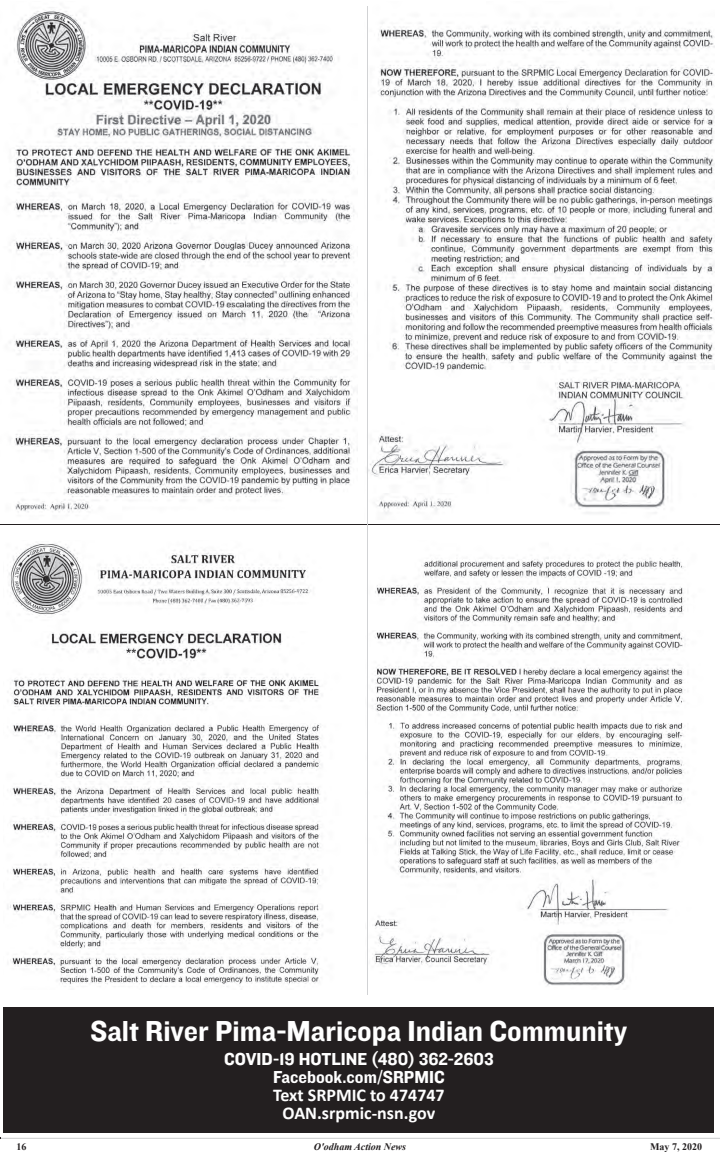
<style>
.page{position:relative;width:720px;height:1152px;background:#fff}
.page>*{position:absolute;margin:0;border:0;box-sizing:border-box;transform-origin:0 0}
.t1{font:30px "Knockout HTF51 Middleweight";color:#fff}
.t2{font:18px/18px "Knockout HTF51 Middleweight";color:#fff;text-align:center}
.t3{font:700 18px/18px "Calibri";color:#fff;text-align:center}
.t4{font:italic 700 10px "Times New Roman";color:#231f20}
.t5{font:700 10px "Times New Roman";color:#231f20}
</style>
<div class="page">
<svg style="left:0;top:1137px;width:720px;height:2px"></svg>
<img style="left:7px;top:543px;width:316px;height:444px">
<img style="left:10px;top:11px;width:347px;height:502px">
<img style="left:367px;top:6px;width:347px;height:514px">
<img style="left:367px;top:540px;width:318px;height:449px">
<hr style="left:0;top:524px;width:720px;height:2px;background:#231f20">
<hr style="left:368px;top:6px;width:1px;height:988px;background:#d1d2d4">
<div style="left:4px;top:1007px;width:710px;height:126px;background:#231f20"></div>
<h1 class="t1" style="left:91px;top:1016px;width:538px">Salt River Pima-Maricopa Indian Community</h1>
<p class="t2" style="left:224px;top:1051px;width:271px">COVID-19 HOTLINE (480) 362-2603<br>Facebook.com/SRPMIC</p>
<p class="t3" style="left:273px;top:1086px;width:173px">Text SRPMIC to 474747<br>OAN.srpmic-nsn.gov</p>
<p class="t5" style="left:17px;top:1141px;width:11px">16</p>
<p class="t4" style="left:314px;top:1141px;width:94px">O'odham Action News</p>
<p class="t5" style="left:650px;top:1141px;width:53px">May 7, 2020</p>
</div>
